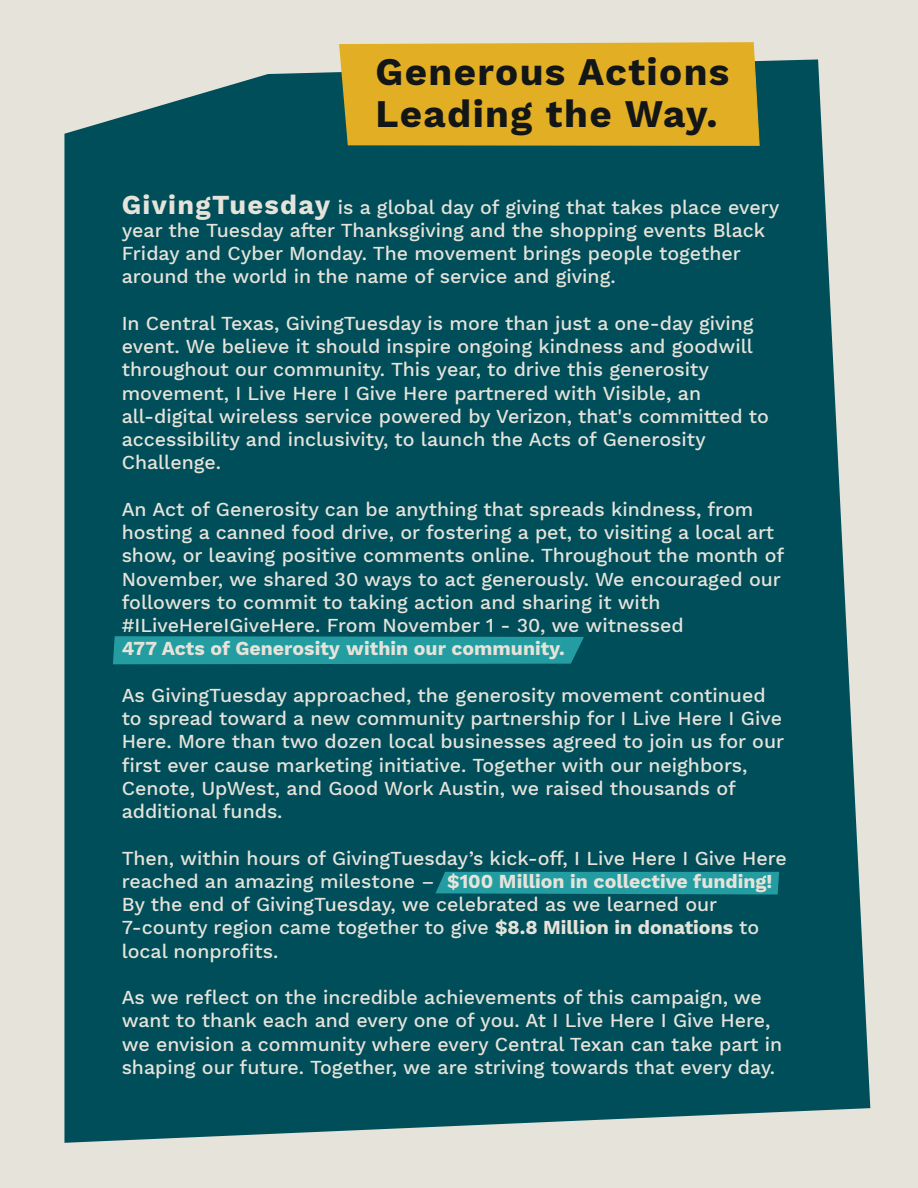
<style>
.page{position:relative;width:918px;height:1188px;background:#e6e3da}
.page>*{position:absolute;margin:0;border:0;box-sizing:border-box;transform-origin:0 0}
.t1{font:700 38.4px/42px "Work Sans";letter-spacing:.035em;color:#131616}
.t2{font:500 19.5px/23.2px "Work Sans";color:#e6e3da}
.t3{font:700 19.5px "Work Sans";color:#e6e3da}
.s1{font-weight:700;font-size:27px}
.s2{font-weight:700}
</style>
<div class="page">
<div style="left:64px;top:59px;width:806px;height:1084px;background:#004e59"></div>
<div style="left:339px;top:42px;width:414px;height:104px;background:#e2af24"></div>
<svg style="left:753px;top:42px;width:6px;height:104px"></svg>
<svg style="left:435px;top:872px;width:344px;height:23px;background:#20989c"></svg>
<div style="left:113px;top:636px;width:471px;height:28px;background:#239da1"></div>
<h1 class="t1" style="left:375px;top:53px;width:355px">Generous Actions<br>Leading the Way.</h1>
<p class="t2" style="left:122px;top:196px;width:659px"><span class="s1">GivingTuesday</span> is a global day of giving that takes place every year the Tuesday after Thanksgiving and the shopping events Black Friday and Cyber Monday. The movement brings people together around the world in the name of service and giving.</p>
<p class="t2" style="left:122px;top:312px;width:649px">In Central Texas, GivingTuesday is more than just a one-day giving event. We believe it should inspire ongoing kindness and goodwill throughout our community. This year, to drive this generosity movement, I Live Here I Give Here partnered with Visible, an all-digital wireless service powered by Verizon, that's committed to accessibility and inclusivity, to launch the Acts of Generosity Challenge.</p>
<p class="t2" style="left:122px;top:498px;width:664px">An Act of Generosity can be anything that spreads kindness, from hosting a canned food drive, or fostering a pet, to visiting a local art show, or leaving positive comments online. Throughout the month of November, we shared 30 ways to act generously. We encouraged our followers to commit to taking action and sharing it with #ILiveHereIGiveHere. From November 1 - 30, we witnessed</p>
<p class="t3" style="left:122px;top:637px;width:445px">477 Acts of Generosity within our community.</p>
<p class="t2" style="left:122px;top:684px;width:664px">As GivingTuesday approached, the generosity movement continued to spread toward a new community partnership for I Live Here I Give Here. More than two dozen local businesses agreed to join us for our first ever cause marketing initiative. Together with our neighbors, Cenote, UpWest, and Good Work Austin, we raised thousands of additional funds.</p>
<p class="t2" style="left:122px;top:847px;width:667px">Then, within hours of GivingTuesday’s kick-off, I Live Here I Give Here reached an amazing milestone – <span class="s2">$100 Million in collective funding!<br></span>By the end of GivingTuesday, we celebrated as we learned our 7-county region came together to give <span class="s2">$8.8 Million in donations</span> to local nonprofits.</p>
<p class="t2" style="left:122px;top:987px;width:662px">As we reflect on the incredible achievements of this campaign, we want to thank each and every one of you. At I Live Here I Give Here, we envision a community where every Central Texan can take part in shaping our future. Together, we are striving towards that every day.</p>
</div>
